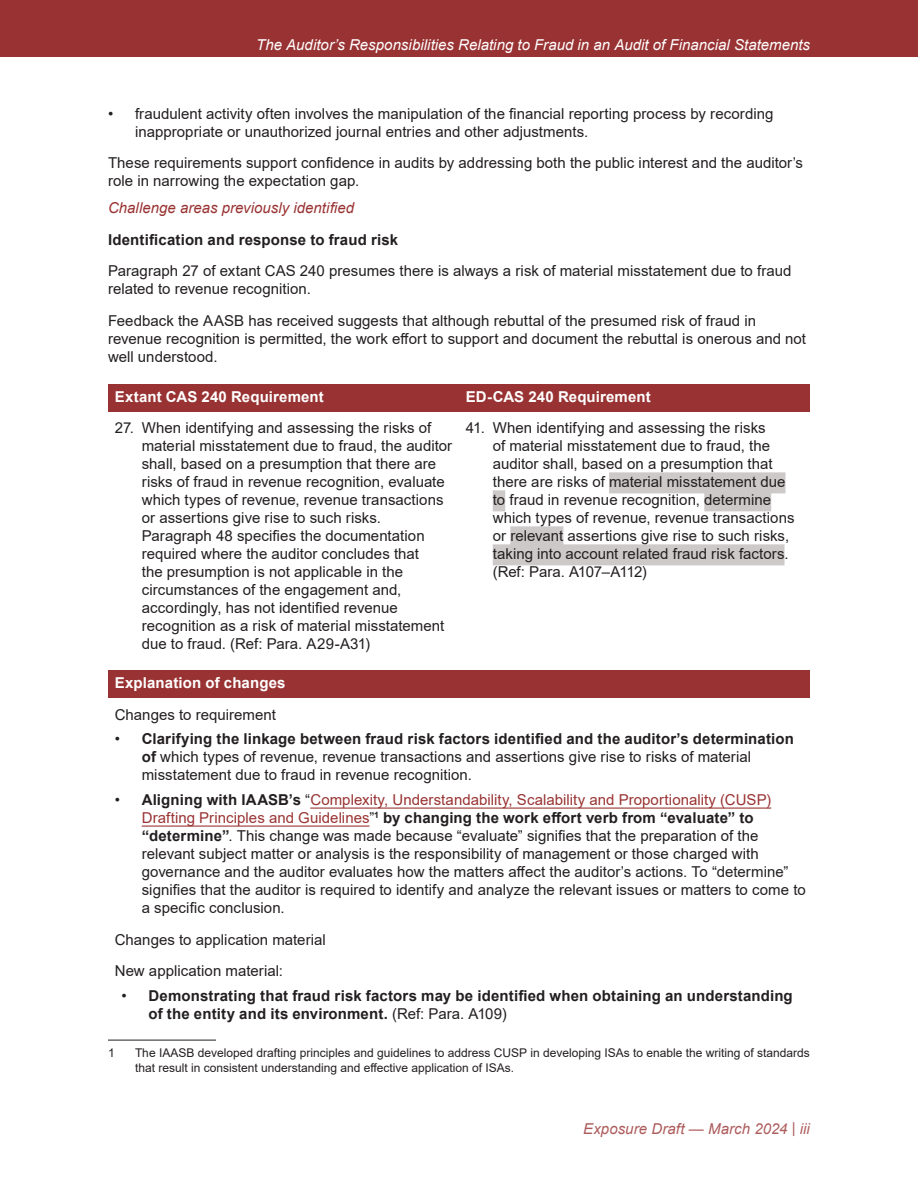
<style>
.page{position:relative;width:918px;height:1188px;background:#fff}
.page>*{position:absolute;margin:0;border:0;box-sizing:border-box;transform-origin:0 0}
.t1{font:15px/18px "Arial";letter-spacing:.005em;color:#231f20}
.t2{font:700 15px/18px "Arial";letter-spacing:.01em;color:#231f20}
.t3{font:italic 15px "Arial";color:#fff}
.t4{font:700 15px "Arial";letter-spacing:.01em;color:#fff}
.t5{font:italic 15px "Arial";color:#933}
.t6{font:italic 15px "Arial";letter-spacing:.005em;color:#ad5c5c}
.t7{font:12px/14.4px "Arial";color:#231f20}
.s1{font-weight:700}
.s2{color:#933}
.s3{font-weight:400}
</style>
<div class="page">
<div style="left:0;top:0;width:918px;height:57px;background:#933"></div>
<hr style="left:310px;top:808px;width:461px;height:1px;background:#933">
<hr style="left:142px;top:826px;width:228px;height:1px;background:#933">
<hr style="left:108px;top:1040px;width:108px;height:1px;background:#231f20">
<div style="left:108px;top:384px;width:351px;height:28px;background:#933"></div>
<div style="left:459px;top:384px;width:351px;height:28px;background:#933"></div>
<div style="left:609px;top:472px;width:176px;height:21px;background:#cdc9c8"></div>
<div style="left:493px;top:490px;width:12px;height:21px;background:#cdc9c8"></div>
<div style="left:704px;top:490px;width:67px;height:21px;background:#cdc9c8"></div>
<div style="left:510px;top:526px;width:53px;height:21px;background:#cdc9c8"></div>
<div style="left:493px;top:544px;width:292px;height:21px;background:#cdc9c8"></div>
<div style="left:108px;top:670px;width:702px;height:28px;background:#933"></div>
<p class="t3" style="left:256px;top:35px;width:555px">The Auditor’s Responsibilities Relating to Fraud in an Audit of Financial Statements</p>
<p class="t1" style="left:135px;top:105px;width:640px;text-indent:-27px">• fraudulent activity often involves the manipulation of the financial reporting process by recording inappropriate or unauthorized journal entries and other adjustments.</p>
<p class="t1" style="left:108px;top:154px;width:696px">These requirements support confidence in audits by addressing both the public interest and the auditor’s role in narrowing the expectation gap.</p>
<h4 class="t5" style="left:108px;top:198px;width:248px">Challenge areas previously identified</h4>
<h5 class="t2" style="left:108px;top:231px;width:292px">Identification and response to fraud risk</h5>
<p class="t1" style="left:108px;top:262px;width:685px">Paragraph 27 of extant CAS 240 presumes there is always a risk of material misstatement due to fraud related to revenue recognition.</p>
<p class="t1" style="left:108px;top:312px;width:700px">Feedback the AASB has received suggests that although rebuttal of the presumed risk of fraud in revenue recognition is permitted, the work effort to support and document the rebuttal is onerous and not well understood.</p>
<p class="t4" style="left:115px;top:386px;width:211px">Extant CAS 240 Requirement</p>
<p class="t4" style="left:466px;top:386px;width:187px">ED-CAS 240 Requirement</p>
<p class="t1" style="left:142px;top:419px;width:312px;text-indent:-27px">27. When identifying and assessing the risks of material misstatement due to fraud, the auditor shall, based on a presumption that there are risks of fraud in revenue recognition, evaluate which types of revenue, revenue transactions or assertions give rise to such risks.<br>Paragraph 48 specifies the documentation required where the auditor concludes that<br>the presumption is not applicable in the circumstances of the engagement and, accordingly, has not identified revenue recognition as a risk of material misstatement due to fraud. (Ref: Para. A29-A31)</p>
<p class="t1" style="left:493px;top:419px;width:303px;text-indent:-27px">41. When identifying and assessing the risks<br>of material misstatement due to fraud, the auditor shall, based on a presumption that there are risks of material misstatement due to fraud in revenue recognition, determine which types of revenue, revenue transactions or relevant assertions give rise to such risks, taking into account related fraud risk factors. (Ref: Para. A107–A112)</p>
<h5 class="t4" style="left:115px;top:672px;width:172px">Explanation of changes</h5>
<p class="t1" style="left:115px;top:705px;width:163px">Changes to requirement</p>
<p class="t1" style="left:142px;top:730px;width:654px;text-indent:-27px">• <span class="s1">Clarifying the linkage between fraud risk factors identified and the auditor’s determination of</span> which types of revenue, revenue transactions and assertions give rise to risks of material misstatement due to fraud in revenue recognition.</p>
<p class="t1" style="left:142px;top:791px;width:666px;text-indent:-27px">• <span class="s1">Aligning with IAASB’s</span> “<span class="s2">Complexity, Understandability, Scalability and Proportionality (CUSP)<br>Drafting Principles and Guidelines</span>”<sup>1</sup> <span class="s1">by changing the work effort verb from “evaluate” to “determine”</span>. This change was made because “evaluate” signifies that the preparation of the relevant subject matter or analysis is the responsibility of management or those charged with governance and the auditor evaluates how the matters affect the auditor’s actions. To “determine” signifies that the auditor is required to identify and analyze the relevant issues or matters to come to a specific conclusion.</p>
<p class="t1" style="left:115px;top:930px;width:213px">Changes to application material</p>
<p class="t1" style="left:115px;top:962px;width:170px">New application material:</p>
<p class="t2" style="left:149px;top:987px;width:646px;text-indent:-27px"><span class="s3">•</span> Demonstrating that fraud risk factors may be identified when obtaining an understanding of the entity and its environment. <span class="s3">(Ref: Para. A109)</span></p>
<p class="t7" style="left:108px;top:1046px;width:8px">1</p>
<p class="t7" style="left:135px;top:1046px;width:676px">The IAASB developed drafting principles and guidelines to address CUSP in developing ISAs to enable the writing of standards that result in consistent understanding and effective application of ISAs.</p>
<p class="t6" style="left:583px;top:1119px;width:228px">Exposure Draft — March 2024 | iii</p>
</div>
